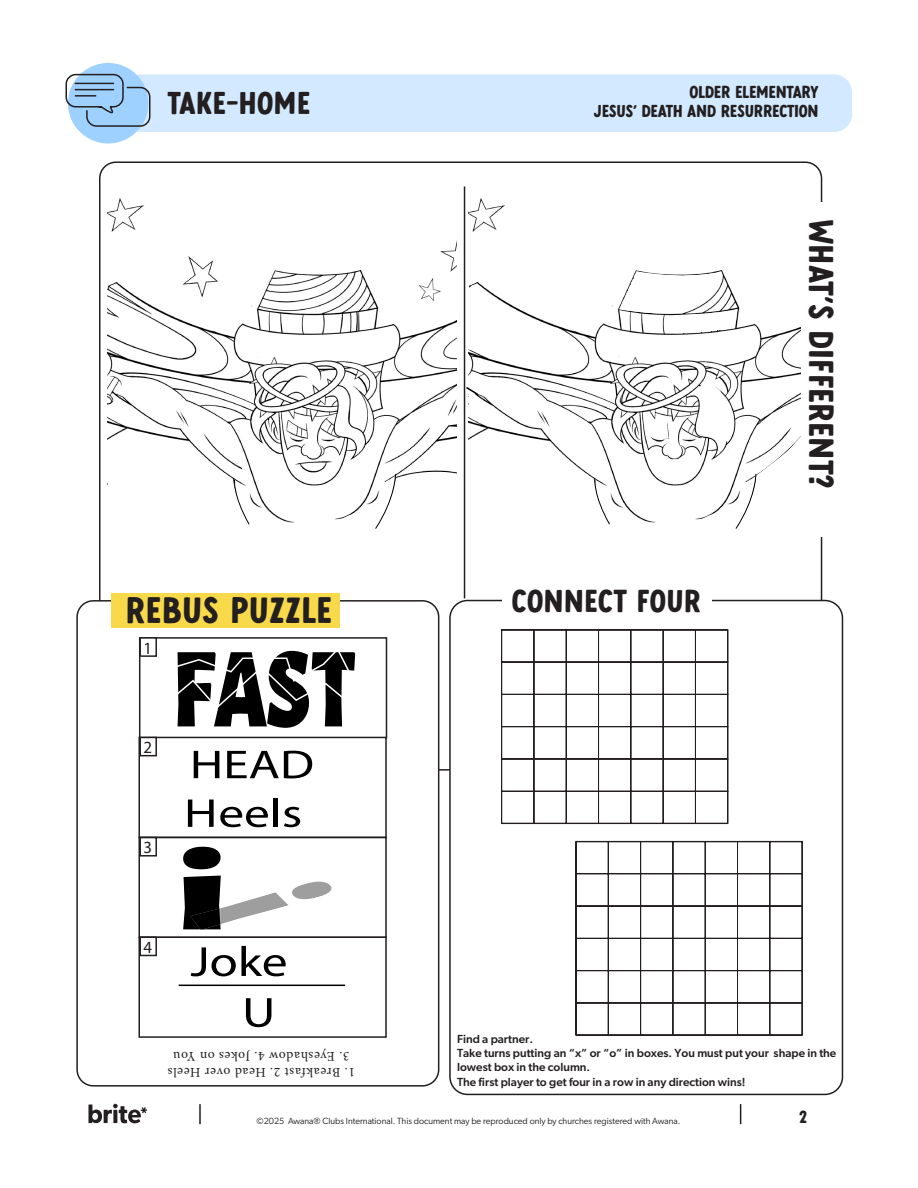
<style>
.page{position:relative;width:918px;height:1188px;background:#fff}
.page>*{position:absolute;margin:0;border:0;box-sizing:border-box;transform-origin:0 0}
.t1{font:900 114.75px "Alegreya Sans";color:#000;scale:.75 1}
.t2{font:900 113.55px "Alegreya Sans";color:#000;scale:1.69 1}
.t3{font:42.3px/50.8px "Myriad Pro";color:#000;text-align:right;scale:1.21 1}
.t4{font:40.5px/48.6px "Myriad Pro";color:#000;scale:1.27 1}
.t5{font:38.4px "Motel California";color:#231f20}
.t6{font:36px "Motel California";color:#231f20}
.t7{font:33px "Motel California";letter-spacing:-.005em;color:#231f20}
.t8{font:32.85px "Motel California";letter-spacing:-.005em;color:#231f20}
.t9{font:18px "Motel California";letter-spacing:-.02em;color:#231f20}
.t10{font:17.1px "Myriad Pro";color:#231f20}
.t11{font:13.5px "Minion Pro";letter-spacing:.045em;color:#231f20}
.t12{font:500 11.7px/14.1px "Gibson";color:#231f20}
.t13{font:9px "Gibson";color:#231f20}
</style>
<div class="page">
<hr style="left:199px;top:1104px;width:2px;height:20px;background:#231f20">
<svg style="left:88px;top:1104px;width:59px;height:19px"></svg>
<svg style="left:740px;top:1104px;width:1px;height:20px"></svg>
<div style="left:87px;top:74px;width:765px;height:58px;background:#d2e9ff;border-radius:18px"></div>
<div style="left:68px;top:63px;width:80px;height:80px;background:#9ed1ff;border-radius:50%"></div>
<svg style="left:65px;top:73px;width:86px;height:55px"></svg>
<hr style="left:464px;top:186px;width:1px;height:412px;background:#231f20">
<div style="left:76px;top:600px;width:363px;height:487px;border:2px solid #231f20;border-radius:16px"></div>
<div style="left:139px;top:637px;width:248px;height:101px;border:2px solid #231f20"></div>
<div style="left:139px;top:637px;width:18px;height:20px;border:2px solid #231f20"></div>
<div style="left:138px;top:737px;width:249px;height:101px;border:2px solid #231f20"></div>
<div style="left:139px;top:737px;width:18px;height:19px;border:2px solid #231f20"></div>
<div style="left:138px;top:837px;width:249px;height:101px;border:2px solid #231f20"></div>
<div style="left:139px;top:837px;width:18px;height:20px;border:2px solid #231f20"></div>
<div style="left:138px;top:936px;width:249px;height:102px;border:2px solid #231f20"></div>
<div style="left:139px;top:937px;width:18px;height:19px;border:2px solid #231f20"></div>
<div style="left:111px;top:593px;width:229px;height:35px;background:#f8d94a"></div>
<div style="left:449px;top:600px;width:394px;height:495px;border:2px solid #231f20;border-radius:18px"></div>
<div style="left:502px;top:579px;width:210px;height:44px;background:#fff"></div>
<svg style="left:501px;top:629px;width:302px;height:407px"></svg>
<svg style="left:141px;top:647px;width:16px;height:81px"></svg>
<hr style="left:179px;top:985px;width:166px;height:1px;background:#000">
<img style="left:108px;top:198px;width:311px;height:254px">
<svg style="left:199px;top:452px;width:220px;height:71px"></svg>
<svg style="left:233px;top:479px;width:17px;height:46px"></svg>
<svg style="left:375px;top:473px;width:21px;height:56px"></svg>
<svg style="left:419px;top:242px;width:382px;height:334px"></svg>
<div style="left:762px;top:264px;width:52px;height:53px;background:#fff;border-radius:50%"></div>
<svg style="left:190px;top:908px;width:31px;height:21px"></svg>
<p class="t8" style="left:167px;top:83px;width:145px">TAKE-HOME</p>
<p class="t9" style="left:689px;top:81px;width:131px">OLDER ELEMENTARY</p>
<p class="t9" style="left:594px;top:100px;width:226px">JESUS’ DEATH AND RESURRECTION</p>
<p class="t6" style="left:843px;top:219px;width:272px;rotate:90deg">WHAT’S DIFFERENT?</p>
<h3 class="t5" style="left:125px;top:588px;width:208px">REBUS PUZZLE</h3>
<p class="t7" style="left:511px;top:581px;width:191px">CONNECT FOUR</p>
<h3 class="t10" style="left:143px;top:637px;width:10px">1</h3>
<h3 class="t10" style="left:143px;top:737px;width:10px">2</h3>
<h3 class="t10" style="left:143px;top:837px;width:10px">3</h3>
<h3 class="t10" style="left:143px;top:937px;width:10px">4</h3>
<h1 class="t1" style="left:172px;top:597px;width:246px">FAST</h1>
<h3 class="t4" style="left:184px;top:740px;width:104px">HEAD<br>Heels</h3>
<h2 class="t2" style="left:175px;top:802px;width:34px">i</h2>
<h3 class="t3" style="left:191px;top:936px;width:82px">Joke<br>U</h3>
<p class="t11" style="left:350px;top:1065px;width:178px;rotate:-180deg">3. Eyeshadow 4. Jokes on You</p>
<p class="t11" style="left:355px;top:1081px;width:189px;rotate:-180deg">1. Breakfast 2. Head over Heels</p>
<p class="t12" style="left:457px;top:1032px;width:78px">Find a partner.</p>
<p class="t12" style="left:457px;top:1046px;width:381px">Take turns putting an “x” or “o” in boxes. You must put your shape in the lowest box in the column.</p>
<p class="t12" style="left:457px;top:1074px;width:290px">The first player to get four in a row in any direction wins!</p>
<p class="t13" style="left:257px;top:1115px;width:425px">©2025 Awana® Clubs International. This document may be reproduced only by churches registered with Awana.</p>
<h3 class="t9" style="left:799px;top:1106px;width:9px">2</h3>
</div>
